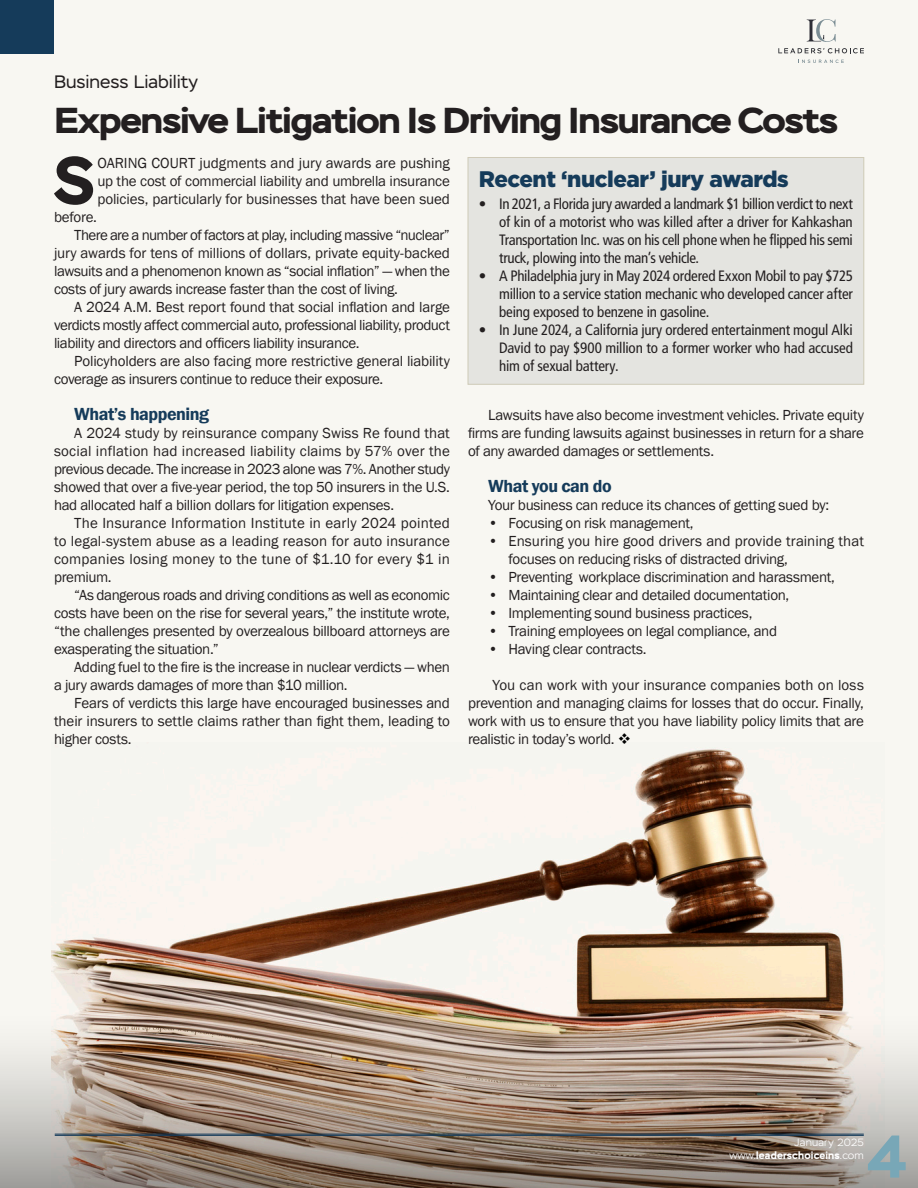
<style>
.page{position:relative;width:918px;height:1188px;background:#f8f7f2}
.page>*{position:absolute;margin:0;border:0;box-sizing:border-box;transform-origin:0 0}
.t1{font:700 66.45px "Stem";color:#231f20}
.t2{font:700 60.15px "Stem";color:#78a7b7}
.Masthead{font:700 36px "Stem";letter-spacing:-.025em;color:#231f20;scale:1.07 1}
.t3{font:900 22.5px "Gotham";letter-spacing:-.02em;color:#153b5a}
.t4{font:600 18px "Franklin Gothic";letter-spacing:-.03em;color:#153b5a}
.t5{font:18px "Stem";color:#231f20}
.t6{font:15px/18px "Franklin Gothic";letter-spacing:-.02em;color:#231f20;text-align:justify}
.t7{font:condensed 15px/18px "Frutiger LT";letter-spacing:-.015em;color:#231f20;text-align:justify}
.t8{font:700 10.5px "Stem";letter-spacing:.02em;color:#fff}
.t9{font:300 10.5px "Stem";letter-spacing:.02em;color:#fff}
.s1{color:#000}
.s2{font-weight:300}
</style>
<div class="page">
<img style="left:225px;top:749px;width:550px;height:182px">
<img style="left:0;top:931px;width:918px;height:257px">
<div style="left:468px;top:157px;width:396px;height:227px;background:#e4e4e0;border:1px solid #d5d1c1"></div>
<hr style="left:55px;top:1134px;width:809px;height:1px;background:#153b5a">
<hr style="left:55px;top:1135px;width:809px;height:1px;background:#153b5a">
<svg style="left:778px;top:48px;width:86px;height:5px"></svg>
<svg style="left:802px;top:60px;width:42px;height:3px"></svg>
<svg style="left:807px;top:19px;width:29px;height:23px"></svg>
<div style="left:0;top:0;width:54px;height:54px;background:#153b5a"></div>
<p class="t5" style="left:54px;top:71px;width:145px">Business Liability</p>
<p class="Masthead" style="left:54px;top:97px;width:734px">Expensive Litigation Is Driving Insurance Costs</p>
<p class="t1" style="left:54px;top:138px;width:43px">S</p>
<p class="t6" style="left:97px;top:154px;width:354px">OARING COURT judgments and jury awards are pushing up the cost of commercial liability and umbrella insurance policies, particularly for businesses that have been sued</p>
<p class="t6" style="left:54px;top:208px;width:45px">before.</p>
<p class="t6" style="left:54px;top:226px;width:398px;text-indent:20px">There are a number of factors at play, including massive “nuclear” jury awards for tens of millions of dollars, private equity-backed lawsuits and a phenomenon known as “social inflation” — when the costs of jury awards increase faster than the cost of living.</p>
<p class="t6" style="left:54px;top:298px;width:398px;text-indent:20px">A 2024 A.M. Best report found that social inflation and large verdicts mostly affect commercial auto, professional liability, product liability and directors and officers liability insurance.</p>
<p class="t6" style="left:54px;top:352px;width:397px;text-indent:20px">Policyholders are also facing more restrictive general liability coverage as insurers continue to reduce their exposure.</p>
<p class="t4" style="left:74px;top:403px;width:136px">What’s happening</p>
<p class="t6" style="left:54px;top:424px;width:398px;text-indent:20px">A 2024 study by reinsurance company Swiss Re found that social inflation had increased liability claims by 57% over the previous decade. The increase in 2023 alone was 7%. Another study showed that over a five-year period, the top 50 insurers in the U.S. had allocated half a billion dollars for litigation expenses.</p>
<p class="t6" style="left:54px;top:514px;width:398px;text-indent:20px">The Insurance Information Institute in early 2024 pointed to legal-system abuse as a leading reason for auto insurance companies losing money to the tune of $1.10 for every $1 in premium.</p>
<p class="t6" style="left:54px;top:586px;width:398px;text-indent:20px">“As dangerous roads and driving conditions as well as economic costs have been on the rise for several years,” the institute wrote, “the challenges presented by overzealous billboard attorneys are exasperating the situation.”</p>
<p class="t6" style="left:54px;top:658px;width:398px;text-indent:20px">Adding fuel to the fire is the increase in nuclear verdicts — when a jury awards damages of more than $10 million.</p>
<p class="t6" style="left:54px;top:694px;width:398px;text-indent:20px">Fears of verdicts this large have encouraged businesses and their insurers to settle claims rather than fight them, leading to higher costs.</p>
<p class="t3" style="left:479px;top:164px;width:311px">Recent ‘nuclear’ jury awards</p>
<p class="t7" style="left:499px;top:195px;width:355px;text-indent:-20px">• In 2021, a Florida jury awarded a landmark $1 billion verdict to next of kin of a motorist who was killed after a driver for Kahkashan Transportation Inc. was on his cell phone when he flipped his semi truck, plowing into the man’s vehicle.</p>
<p class="t7" style="left:499px;top:267px;width:355px;text-indent:-20px">• A Philadelphia jury in May 2024 ordered Exxon Mobil to pay $725 million to a service station mechanic who developed cancer after being exposed to benzene in gasoline.</p>
<p class="t7" style="left:499px;top:321px;width:355px;text-indent:-20px">• In June 2024, a California jury ordered entertainment mogul Alki David to pay $900 million to a former worker who had accused him of sexual battery.</p>
<p class="t6" style="left:468px;top:406px;width:398px;text-indent:20px">Lawsuits have also become investment vehicles. Private equity firms are funding lawsuits against businesses in return for a share of any awarded damages or settlements.</p>
<p class="t4" style="left:488px;top:475px;width:125px">What you can do</p>
<p class="t6" style="left:488px;top:496px;width:342px">Your business can reduce its chances of getting sued by:</p>
<p class="t6" style="left:488px;top:514px;width:207px">• Focusing on risk management,</p>
<p class="t6" style="left:508px;top:532px;width:357px;text-indent:-20px">• Ensuring you hire good drivers and provide training that focuses on reducing risks of distracted driving,</p>
<p class="t6" style="left:488px;top:568px;width:348px">• Preventing workplace discrimination and harassment,</p>
<p class="t6" style="left:488px;top:586px;width:303px">• Maintaining clear and detailed documentation,</p>
<p class="t6" style="left:488px;top:604px;width:266px">• Implementing sound business practices,</p>
<p class="t6" style="left:488px;top:622px;width:290px">• Training employees on legal compliance, and</p>
<p class="t6" style="left:488px;top:640px;width:160px">• Having clear contracts.</p>
<p class="t6" style="left:468px;top:676px;width:398px;text-indent:24px">You can work with your insurance companies both on loss prevention and managing claims for losses that do occur. Finally, work with us to ensure that you have liability policy limits that are realistic in today’s world. <span class="s1">❖</span></p>
<p class="t2" style="left:868px;top:1118px;width:40px">4</p>
<p class="t9" style="left:795px;top:1137px;width:71px">January 2025</p>
<p class="t8" style="left:729px;top:1149px;width:136px"><span class="s2">www.</span>leaderschoiceins<span class="s2">.com</span></p>
</div>
